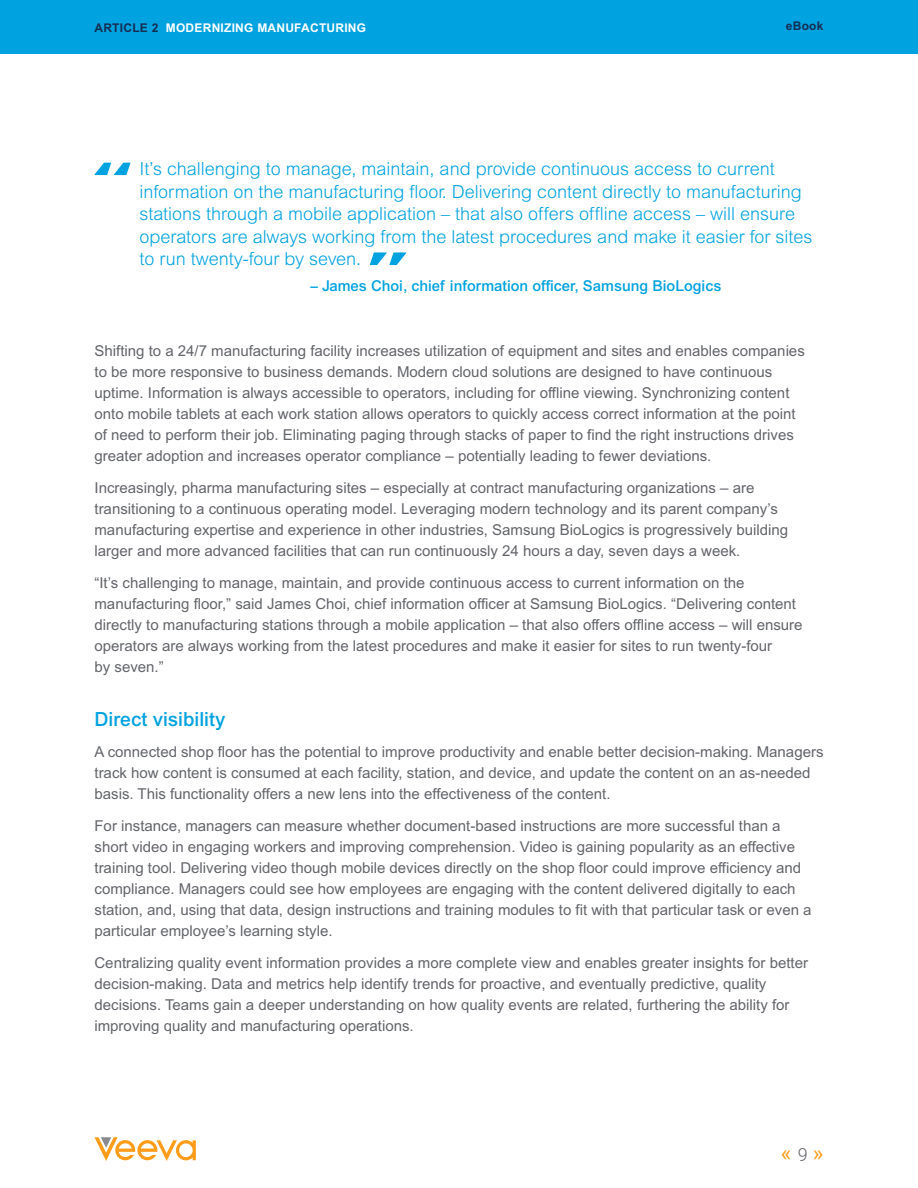
<style>
.page{position:relative;width:918px;height:1188px;background:#fff}
.page>*{position:absolute;margin:0;border:0;box-sizing:border-box;transform-origin:0 0}
.t1{font:22.5px "Roboto";color:#ff9d1b}
.Heading_2{font:500 19.5px "Arial MT Std";color:#00a2df}
.t2{font:300 18px/22.5px "Arial MT Std";color:#00a2df}
.Body{font:15px/21px "Arial MT Std";color:#63656a}
.Byline{font:500 15px "Arial MT Std";color:#00a2df}
.Heading_1{font:700 12px "Arial MT Std";letter-spacing:.02em;color:#fff}
.Heading_1-2{font:700 12px "Arial MT Std";letter-spacing:.02em;color:#122e53}
.s1{color:#122e53}
.s2{font-weight:300;font-size:18px;color:#63656a}
</style>
<div class="page">
<svg style="left:94px;top:1137px;width:102px;height:24px"></svg>
<svg style="left:94px;top:163px;width:36px;height:12px"></svg>
<svg style="left:370px;top:252px;width:36px;height:13px"></svg>
<div style="left:0;top:0;width:918px;height:54px;background:#00a2df"></div>
<p class="Heading_1" style="left:94px;top:21px;width:273px"><span class="s1">ARTICLE 2</span> MODERNIZING MANUFACTURING</p>
<p class="Heading_1-2" style="left:786px;top:18px;width:39px">eBook</p>
<p class="t2" style="left:139px;top:157px;width:675px">It’s challenging to manage, maintain, and provide continuous access to current information on the manufacturing floor. Delivering content directly to manufacturing stations through a mobile application – that also offers offline access – will ensure operators are always working from the latest procedures and make it easier for sites to run twenty-four by seven.</p>
<p class="Byline" style="left:310px;top:277px;width:412px">– James Choi, chief information officer, Samsung BioLogics</p>
<p class="Body" style="left:94px;top:341px;width:712px">Shifting to a 24/7 manufacturing facility increases utilization of equipment and sites and enables companies to be more responsive to business demands. Modern cloud solutions are designed to have continuous uptime. Information is always accessible to operators, including for offline viewing. Synchronizing content onto mobile tablets at each work station allows operators to quickly access correct information at the point of need to perform their job. Eliminating paging through stacks of paper to find the right instructions drives greater adoption and increases operator compliance – potentially leading to fewer deviations.</p>
<p class="Body" style="left:94px;top:477px;width:695px">Increasingly, pharma manufacturing sites – especially at contract manufacturing organizations – are transitioning to a continuous operating model. Leveraging modern technology and its parent company’s manufacturing expertise and experience in other industries, Samsung BioLogics is progressively building larger and more advanced facilities that can run continuously 24 hours a day, seven days a week.</p>
<p class="Body" style="left:94px;top:572px;width:710px">“It’s challenging to manage, maintain, and provide continuous access to current information on the manufacturing floor,” said James Choi, chief information officer at Samsung BioLogics. “Delivering content directly to manufacturing stations through a mobile application – that also offers offline access – will ensure operators are always working from the latest procedures and make it easier for sites to run twenty-four<br>by seven.”</p>
<p class="Heading_2" style="left:94px;top:707px;width:132px">Direct visibility</p>
<p class="Body" style="left:94px;top:742px;width:731px">A connected shop floor has the potential to improve productivity and enable better decision-making. Managers track how content is consumed at each facility, station, and device, and update the content on an as-needed basis. This functionality offers a new lens into the effectiveness of the content.</p>
<p class="Body" style="left:94px;top:815px;width:719px">For instance, managers can measure whether document-based instructions are more successful than a short video in engaging workers and improving comprehension. Video is gaining popularity as an effective training tool. Delivering video though mobile devices directly on the shop floor could improve efficiency and compliance. Managers could see how employees are engaging with the content delivered digitally to each station, and, using that data, design instructions and training modules to fit with that particular task or even a particular employee’s learning style.</p>
<p class="Body" style="left:94px;top:952px;width:715px">Centralizing quality event information provides a more complete view and enables greater insights for better decision-making. Data and metrics help identify trends for proactive, and eventually predictive, quality decisions. Teams gain a deeper understanding on how quality events are related, furthering the ability for improving quality and manufacturing operations.</p>
<p class="t1" style="left:781px;top:1137px;width:44px">«<span class="s2">9</span>»</p>
</div>
